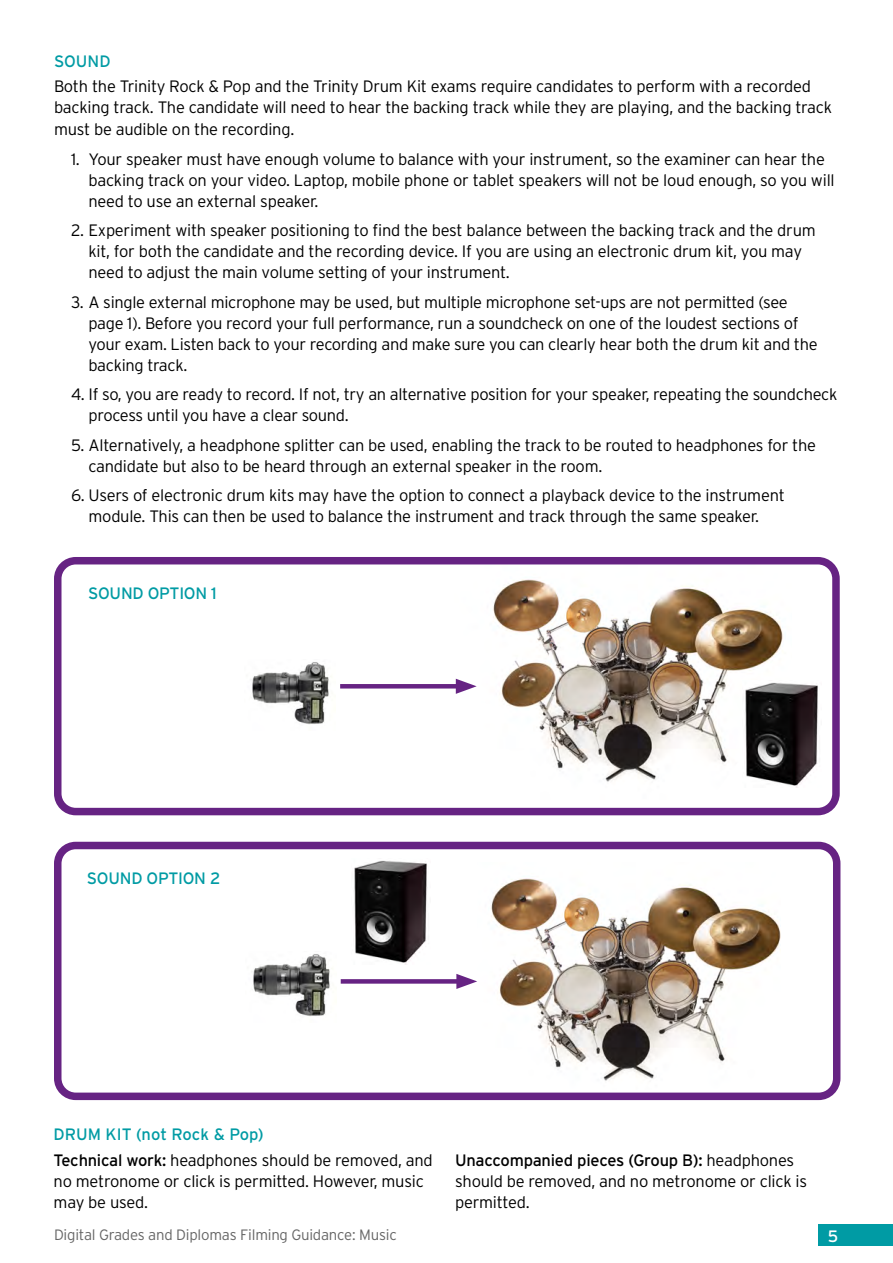
<style>
.page{position:relative;width:893px;height:1263px;background:#fff}
.page>*{position:absolute;margin:0;border:0;box-sizing:border-box;transform-origin:0 0}
.t1{font:300 16.5px/21px "Interstate";letter-spacing:-.015em;color:#000}
.t2{font:16.5px "Interstate";letter-spacing:-.015em;color:#009ba4}
.t3{font:16.5px "Interstate";color:#fff}
.t4{font:300 15px "Interstate";letter-spacing:-.015em;color:#666}
.s1{color:#fff}
.s2{font-weight:400;color:#009ba4}
.s3{font-weight:400}
</style>
<div class="page">
<div style="left:819px;top:1224px;width:74px;height:22px;background:#009ba4"></div>
<img style="left:454px;top:579px;width:329px;height:203px">
<svg style="left:737px;top:728px;width:5px;height:54px"></svg>
<div style="left:54px;top:557px;width:786px;height:258px;border:8px solid #662383;border-radius:18px"></div>
<div style="left:54px;top:842px;width:786px;height:258px;border:8px solid #662383;border-radius:18px"></div>
<img style="left:491px;top:878px;width:289px;height:203px">
<div style="left:341px;top:979px;width:124px;height:5px;background:#662383"></div>
<svg style="left:456px;top:974px;width:21px;height:15px"></svg>
<hr style="left:340px;top:684px;width:124px;height:4px;background:#662383">
<svg style="left:456px;top:679px;width:21px;height:15px"></svg>
<img style="left:250px;top:662px;width:79px;height:63px">
<img style="left:251px;top:954px;width:79px;height:63px">
<img style="left:742px;top:681px;width:76px;height:106px">
<img style="left:354px;top:860px;width:73px;height:105px">
<p class="t2" style="left:54px;top:52px;width:58px">SOUND</p>
<p class="t1" style="left:54px;top:76px;width:779px">Both the Trinity Rock &amp; Pop and the Trinity Drum Kit exams require candidates to perform with a recorded backing track. The candidate will need to hear the backing track while they are playing, and the backing track must be audible on the recording.</p>
<p class="t1" style="left:89px;top:148px;width:748px;text-indent:-17px">1. Your speaker must have enough volume to balance with your instrument, so the examiner can hear the backing track on your video. Laptop, mobile phone or tablet speakers will not be loud enough, so you will need to use an external speaker.</p>
<p class="t1" style="left:89px;top:220px;width:729px;text-indent:-17px">2. Experiment with speaker positioning to find the best balance between the backing track and the drum kit, for both the candidate and the recording device. If you are using an electronic drum kit, you may need to adjust the main volume setting of your instrument.</p>
<p class="t1" style="left:89px;top:291px;width:731px;text-indent:-17px">3. A single external microphone may be used, but multiple microphone set-ups are not permitted (see page 1). Before you record your full performance, run a soundcheck on one of the loudest sections of your exam. Listen back to your recording and make sure you can clearly hear both the drum kit and the backing track.</p>
<p class="t1" style="left:89px;top:384px;width:750px;text-indent:-17px">4. If so, you are ready to record. If not, try an alternative position for your speaker, repeating the soundcheck process until you have a clear sound.</p>
<p class="t1" style="left:89px;top:434px;width:729px;text-indent:-17px">5. Alternatively, a headphone splitter can be used, enabling the track to be routed to headphones for the candidate but also to be heard through an external speaker in the room.</p>
<p class="t1" style="left:71px;top:485px;width:715px;text-align:center">6. Users of electronic drum kits may have the option to connect a playback device to the instrument module. This can then be used to balance the instrument and track through the same speaker.</p>
<p class="t2" style="left:83px;top:584px;width:136px"><span class="s1">1</span>SOUND OPTION 1</p>
<p class="t2" style="left:87px;top:869px;width:135px">SOUND OPTION 2</p>
<p class="t1" style="left:54px;top:1122px;width:381px;line-height:25.2px"><span class="s2">DRUM KIT (not Rock &amp; Pop)<br></span><span class="s3">Technical work:</span> headphones should be removed, and</p>
<p class="t1" style="left:54px;top:1170px;width:372px">no metronome or click is permitted. However, music may be used.</p>
<p class="t1" style="left:455px;top:1149px;width:354px"><span class="s3">Unaccompanied pieces (Group B):</span> headphones should be removed, and no metronome or click is permitted.</p>
<p class="t4" style="left:54px;top:1226px;width:344px">Digital Grades and Diplomas Filming Guidance: Music</p>
<p class="t3" style="left:828px;top:1227px;width:12px">5</p>
</div>
